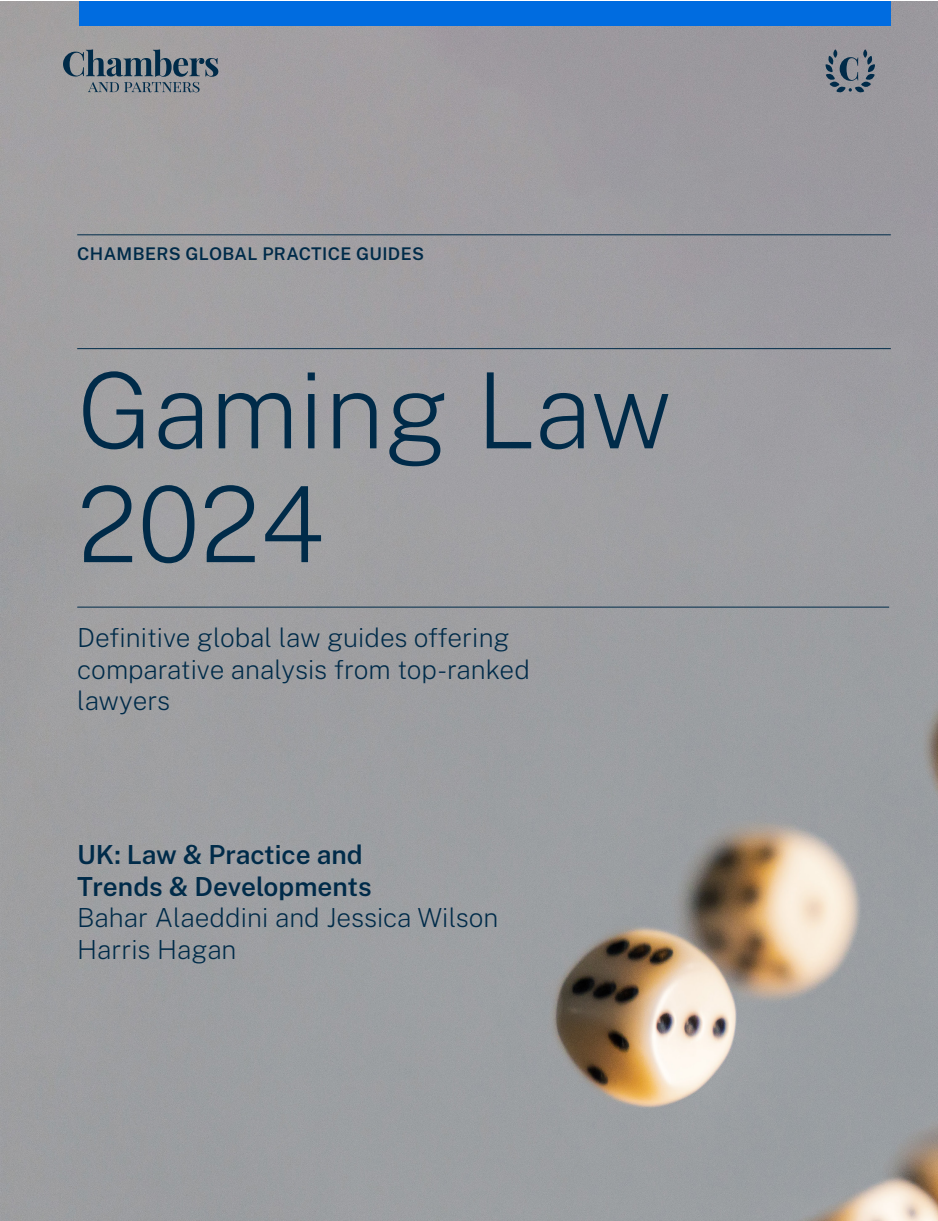
<style>
.page{position:relative;width:938px;height:1221px;background:#fff}
.page>*{position:absolute;margin:0;border:0;box-sizing:border-box;transform-origin:0 0}
._01_Large_Heading{font:200 105px/113.8px "Public Sans";color:#002b49}
._02_Subheading{font:200 26.25px/31.5px "Public Sans";color:#002b49}
._02_Subheading_w_o_rule{font:200 26.25px/31.5px "Public Sans";color:#002b49}
._02_Subheading_w_o_rule-2{font:600 26.25px "Public Sans";color:#002b49}
._00_Small_Header{font:600 17.5px "Public Sans";letter-spacing:.02em;color:#002b49}
.s1{font-weight:600}
</style>
<div class="page">
<div style="left:0;top:1px;width:938px;height:1219px;background:#9e9ea2"></div>
<div style="left:79px;top:1px;width:811px;height:25px;background:#006ce0"></div>
<hr style="left:77px;top:234px;width:813px;height:1px;background:#002b49">
<hr style="left:77px;top:348px;width:813px;height:1px;background:#002b49">
<hr style="left:77px;top:606px;width:812px;height:1px;background:#002b49">
<svg style="left:63px;top:49px;width:155px;height:43px;background:#778189"></svg>
<svg style="left:825px;top:49px;width:50px;height:44px;background:#727c87"></svg>
<p class="_00_Small_Header" style="left:77px;top:240px;width:348px">CHAMBERS GLOBAL PRACTICE GUIDES</p>
<p class="_01_Large_Heading" style="left:77px;top:346px;width:596px">Gaming Law<br>2024</p>
<p class="_02_Subheading" style="left:77px;top:620px;width:454px">Definitive global law guides offering comparative analysis from top-ranked lawyers</p>
<p class="_02_Subheading_w_o_rule-2" style="left:77px;top:835px;width:287px">UK: Law &amp; Practice and</p>
<p class="_02_Subheading_w_o_rule" style="left:77px;top:869px;width:423px"><span class="s1">Trends &amp; Developments<br></span>Bahar Alaeddini and Jessica Wilson<br>Harris Hagan</p>
</div>
